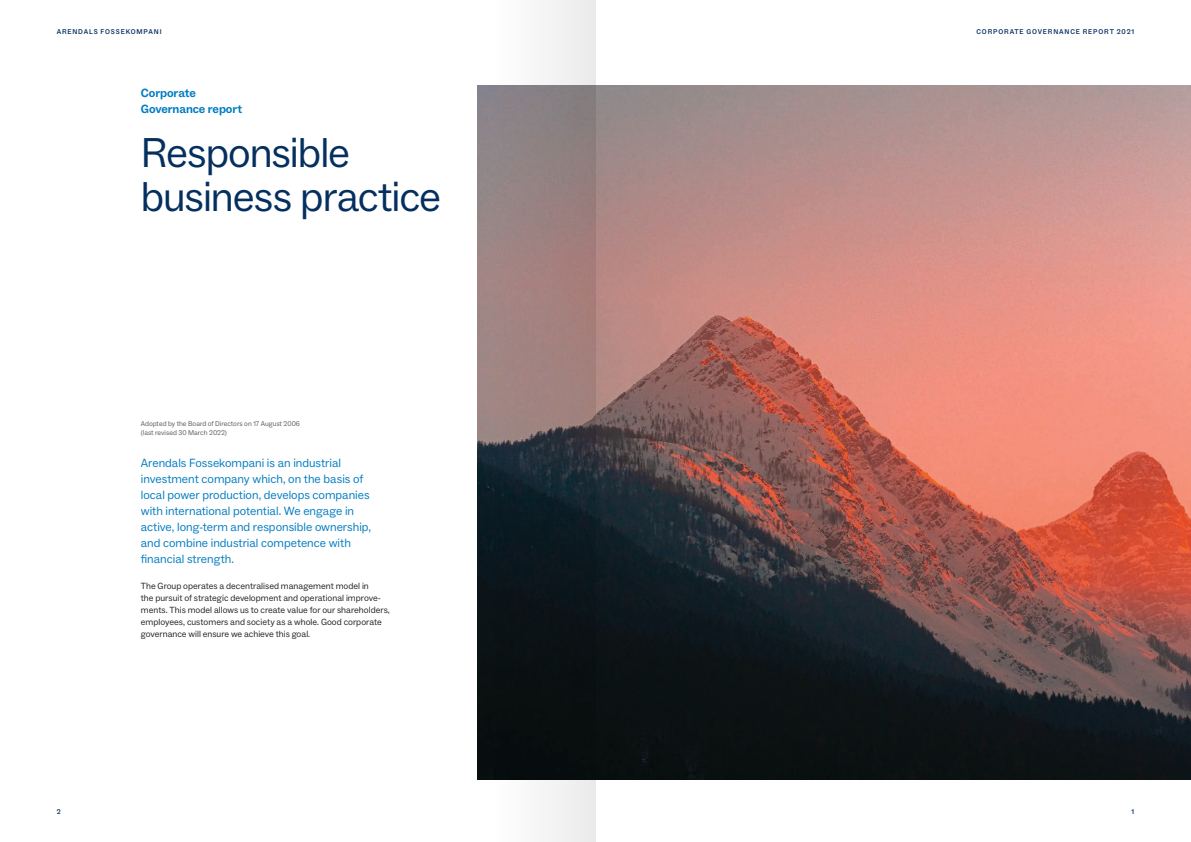
<style>
.page{position:relative;width:1191px;height:842px;background:#fff}
.page>*{position:absolute;margin:0;border:0;box-sizing:border-box;transform-origin:0 0}
.t1{font:42px/44px "ABC Social";letter-spacing:-.025em;color:#042f5f}
.t2{font:12px/16px "ABC Social";color:#007cc2}
.t3{font:700 12px/16px "ABC Social";letter-spacing:-.005em;color:#007cc2}
.t4{font:9px/12px "ABC Social";color:#231f20}
.t5{font:7px/9px "ABC Social";color:#58595b}
.t6{font:500 7px "ABC Social";letter-spacing:.12em;color:#042f5f}
</style>
<div class="page">
<img style="left:477px;top:85px;width:714px;height:695px">
<svg style="left:493px;top:0;width:102px;height:842px;background:#706a6b"></svg>
<p class="t6" style="left:57px;top:27px;width:106px">ARENDALS FOSSEKOMPANI</p>
<p class="t6" style="left:976px;top:27px;width:159px">CORPORATE GOVERNANCE REPORT 2021</p>
<h2 class="t3" style="left:141px;top:85px;width:103px">Corporate<br>Governance report</h2>
<h1 class="t1" style="left:141px;top:131px;width:302px">Responsible business practice</h1>
<p class="t5" style="left:141px;top:419px;width:161px">Adopted by the Board of Directors on 17 August 2006 (last revised 30 March 2022)</p>
<p class="t2" style="left:141px;top:455px;width:232px">Arendals Fossekompani is an industrial investment company which, on the basis of local power production, develops companies with international potential. We engage in active, long-term and responsible ownership, and combine industrial competence with financial strength.</p>
<p class="t4" style="left:141px;top:580px;width:250px">The Group operates a decentralised management model in<br>the pursuit of strategic development and operational improve&shy;ments. This model allows us to create value for our shareholders, employees, customers and society as a whole. Good corporate governance will ensure we achieve this goal.</p>
<p class="t6" style="left:57px;top:807px;width:5px">2</p>
<p class="t6" style="left:1131px;top:807px;width:4px">1</p>
</div>
